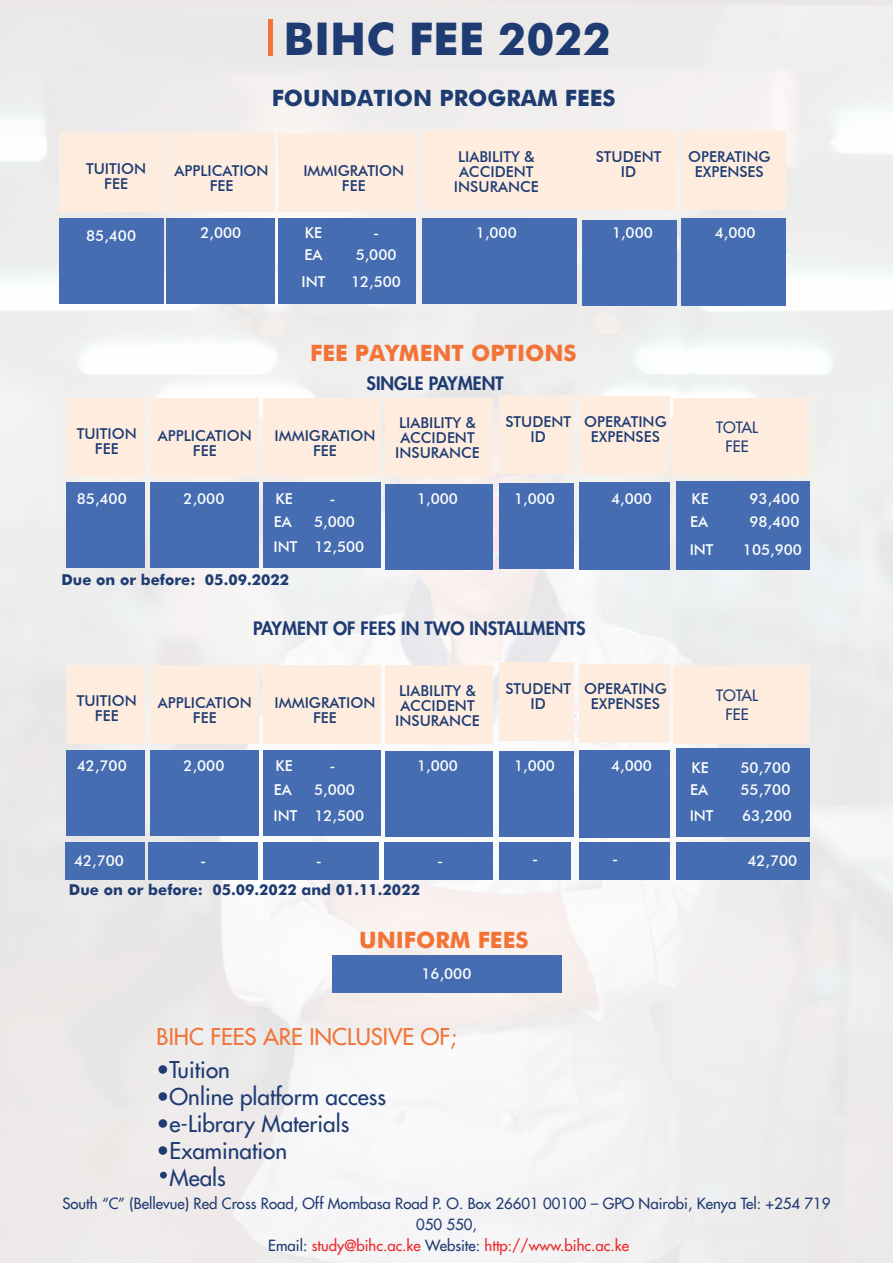
<style>
.page{position:relative;width:893px;height:1263px;background:#fff}
.page>*{position:absolute;margin:0;border:0;box-sizing:border-box;transform-origin:0 0}
.t1{font:700 45px "Futura";color:#1e3b72}
.t2{font:22.5px/27px "Futura LT";color:#1e3b72}
.t3{font:700 22.5px "Futura";color:#f37337}
.t4{font:22.5px "Futura LT";color:#f37337}
.t5{font:700 22.5px "Futura";color:#1e3b72}
.t6{font:800 18px "Futura LT";color:#1e3b72}
.t7{font:15.3px/19px "Futura LT";color:#1e3b72;text-align:center}
.t8{font:500 15px/15px "Futura BT";color:#1e3b72;text-align:center}
.t9{font:500 15px/23.5px "Futura BT";color:#fdfefe}
.t10{font:15px/21px "Futura LT";color:#1e3b72;text-align:center}
.t11{font:700 15px "Futura";color:#1e3b72}
.s1{color:#ed2729}
</style>
<div class="page">
<img style="left:0;top:0;width:893px;height:1263px">
<div style="left:160px;top:1172px;width:7px;height:6px;background:#1e3b72;border-radius:50%"></div>
<div style="left:268px;top:19px;width:5px;height:37px;background:#f37337"></div>
<div style="left:59px;top:133px;width:104px;height:79px;background:#feeddf"></div>
<div style="left:167px;top:133px;width:108px;height:79px;background:#feeddf"></div>
<div style="left:422px;top:132px;width:155px;height:78px;background:#feeddf"></div>
<div style="left:577px;top:132px;width:100px;height:78px;background:#feeddf"></div>
<div style="left:682px;top:132px;width:104px;height:78px;background:#feeddf"></div>
<div style="left:59px;top:218px;width:104px;height:85px;background:#466db1"></div>
<div style="left:167px;top:218px;width:108px;height:85px;background:#466db1"></div>
<div style="left:422px;top:218px;width:155px;height:86px;background:#466db1"></div>
<div style="left:582px;top:220px;width:95px;height:86px;background:#466db1"></div>
<div style="left:682px;top:218px;width:104px;height:88px;background:#466db1"></div>
<div style="left:279px;top:133px;width:137px;height:79px;background:#feeddf"></div>
<div style="left:279px;top:218px;width:137px;height:85px;background:#466db1"></div>
<div style="left:66px;top:398px;width:79px;height:78px;background:#feeddf"></div>
<div style="left:150px;top:398px;width:108px;height:78px;background:#feeddf"></div>
<div style="left:386px;top:398px;width:107px;height:78px;background:#feeddf"></div>
<div style="left:499px;top:395px;width:75px;height:78px;background:#feeddf"></div>
<div style="left:579px;top:396px;width:91px;height:79px;background:#feeddf"></div>
<div style="left:66px;top:482px;width:79px;height:86px;background:#466db1"></div>
<div style="left:150px;top:482px;width:108px;height:86px;background:#466db1"></div>
<div style="left:386px;top:484px;width:107px;height:86px;background:#466db1"></div>
<div style="left:499px;top:483px;width:75px;height:86px;background:#466db1"></div>
<div style="left:579px;top:482px;width:91px;height:88px;background:#466db1"></div>
<div style="left:263px;top:398px;width:118px;height:78px;background:#feeddf"></div>
<div style="left:263px;top:482px;width:118px;height:86px;background:#466db1"></div>
<div style="left:66px;top:842px;width:79px;height:37px;background:#466db1"></div>
<div style="left:148px;top:842px;width:109px;height:37px;background:#466db1"></div>
<div style="left:263px;top:842px;width:230px;height:37px;background:#466db1"></div>
<div style="left:332px;top:955px;width:229px;height:37px;background:#466db1"></div>
<div style="left:499px;top:842px;width:72px;height:37px;background:#466db1"></div>
<div style="left:676px;top:842px;width:134px;height:37px;background:#466db1"></div>
<div style="left:579px;top:842px;width:91px;height:37px;background:#466db1"></div>
<hr style="left:380px;top:839px;width:4px;height:42px;background:#fdfefe">
<div style="left:676px;top:481px;width:134px;height:89px;background:#466db1"></div>
<div style="left:673px;top:398px;width:137px;height:78px;background:#feeddf"></div>
<div style="left:66px;top:665px;width:79px;height:79px;background:#feeddf"></div>
<div style="left:150px;top:665px;width:108px;height:79px;background:#feeddf"></div>
<div style="left:386px;top:665px;width:107px;height:79px;background:#feeddf"></div>
<div style="left:499px;top:663px;width:75px;height:78px;background:#feeddf"></div>
<div style="left:579px;top:664px;width:91px;height:78px;background:#feeddf"></div>
<div style="left:66px;top:750px;width:79px;height:86px;background:#466db1"></div>
<div style="left:150px;top:750px;width:108px;height:86px;background:#466db1"></div>
<div style="left:386px;top:751px;width:107px;height:86px;background:#466db1"></div>
<div style="left:499px;top:751px;width:75px;height:86px;background:#466db1"></div>
<div style="left:579px;top:750px;width:91px;height:87px;background:#466db1"></div>
<div style="left:263px;top:665px;width:118px;height:79px;background:#feeddf"></div>
<div style="left:263px;top:750px;width:118px;height:86px;background:#466db1"></div>
<div style="left:676px;top:748px;width:134px;height:89px;background:#466db1"></div>
<div style="left:673px;top:665px;width:137px;height:79px;background:#feeddf"></div>
<h1 class="t1" style="left:284px;top:6px;width:329px">BIHC FEE 2022</h1>
<h2 class="t5" style="left:272px;top:82px;width:345px">FOUNDATION PROGRAM FEES</h2>
<p class="t8" style="left:86px;top:161px;width:62px">TUITION<br>FEE</p>
<p class="t8" style="left:175px;top:163px;width:96px">APPLICATION<br>FEE</p>
<p class="t9" style="left:86px;top:224px;width:51px">85,400</p>
<p class="t9" style="left:200px;top:220px;width:42px">2,000</p>
<p class="t8" style="left:303px;top:163px;width:102px">IMMIGRATION<br>FEE</p>
<p class="t9" style="left:305px;top:220px;width:19px">KE</p>
<p class="t9" style="left:373px;top:220px;width:8px">-</p>
<p class="t9" style="left:305px;top:243px;width:19px">EA</p>
<p class="t9" style="left:356px;top:243px;width:42px">5,000</p>
<p class="t9" style="left:302px;top:270px;width:25px">INT</p>
<p class="t9" style="left:351px;top:270px;width:51px">12,500</p>
<p class="t8" style="left:454px;top:149px;width:86px">LIABILITY &amp;<br>ACCIDENT<br>INSURANCE</p>
<p class="t8" style="left:596px;top:149px;width:67px">STUDENT<br>ID</p>
<p class="t8" style="left:688px;top:149px;width:84px">OPERATING<br>EXPENSES</p>
<p class="t9" style="left:476px;top:220px;width:42px">1,000</p>
<p class="t9" style="left:612px;top:221px;width:42px">1,000</p>
<p class="t9" style="left:715px;top:220px;width:42px">4,000</p>
<h2 class="t3" style="left:310px;top:337px;width:268px">FEE PAYMENT OPTIONS</h2>
<p class="t6" style="left:367px;top:372px;width:138px">SINGLE PAYMENT</p>
<p class="t8" style="left:77px;top:426px;width:62px">TUITION<br>FEE</p>
<p class="t8" style="left:158px;top:428px;width:96px">APPLICATION<br>FEE</p>
<p class="t9" style="left:77px;top:486px;width:51px">85,400</p>
<p class="t9" style="left:184px;top:486px;width:42px">2,000</p>
<p class="t8" style="left:274px;top:428px;width:102px">IMMIGRATION<br>FEE</p>
<p class="t9" style="left:275px;top:486px;width:19px">KE</p>
<p class="t9" style="left:329px;top:486px;width:8px">-</p>
<p class="t9" style="left:274px;top:510px;width:19px">EA</p>
<p class="t9" style="left:273px;top:509px;width:92px;line-height:24.5px;text-indent:41px">5,000<br>INT 12,500</p>
<p class="t11" style="left:61px;top:569px;width:229px">Due on or before: 05.09.2022</p>
<p class="t8" style="left:395px;top:415px;width:86px">LIABILITY &amp;<br>ACCIDENT<br>INSURANCE</p>
<p class="t8" style="left:505px;top:414px;width:67px">STUDENT<br>ID</p>
<p class="t8" style="left:584px;top:414px;width:84px">OPERATING<br>EXPENSES</p>
<p class="t9" style="left:417px;top:486px;width:42px">1,000</p>
<p class="t9" style="left:514px;top:486px;width:42px">1,000</p>
<p class="t9" style="left:611px;top:486px;width:42px">4,000</p>
<p class="t6" style="left:253px;top:617px;width:334px">PAYMENT OF FEES IN TWO INSTALLMENTS</p>
<p class="t7" style="left:716px;top:418px;width:43px">TOTAL<br>FEE</p>
<p class="t9" style="left:690px;top:486px;width:20px">KE<br>EA</p>
<p class="t9" style="left:690px;top:538px;width:25px">INT</p>
<p class="t9" style="left:750px;top:486px;width:51px">93,400<br>98,400</p>
<p class="t9" style="left:743px;top:538px;width:60px">105,900</p>
<p class="t8" style="left:77px;top:693px;width:62px">TUITION<br>FEE</p>
<p class="t8" style="left:158px;top:695px;width:96px">APPLICATION<br>FEE</p>
<p class="t9" style="left:77px;top:753px;width:51px">42,700</p>
<p class="t9" style="left:184px;top:753px;width:42px">2,000</p>
<p class="t8" style="left:274px;top:695px;width:102px">IMMIGRATION<br>FEE</p>
<p class="t9" style="left:275px;top:753px;width:19px">KE</p>
<p class="t9" style="left:329px;top:753px;width:8px">-</p>
<p class="t9" style="left:274px;top:777px;width:19px">EA</p>
<p class="t9" style="left:314px;top:776px;width:52px;line-height:26.1px">5,000<br>12,500</p>
<p class="t9" style="left:273px;top:803px;width:25px">INT</p>
<p class="t8" style="left:395px;top:683px;width:86px">LIABILITY &amp;<br>ACCIDENT<br>INSURANCE</p>
<p class="t8" style="left:505px;top:681px;width:67px">STUDENT<br>ID</p>
<p class="t8" style="left:584px;top:681px;width:84px">OPERATING<br>EXPENSES</p>
<p class="t7" style="left:716px;top:685px;width:43px">TOTAL<br>FEE</p>
<p class="t9" style="left:417px;top:753px;width:42px">1,000</p>
<p class="t9" style="left:514px;top:753px;width:42px">1,000</p>
<p class="t9" style="left:611px;top:753px;width:42px">4,000</p>
<p class="t9" style="left:741px;top:756px;width:51px;line-height:21.9px">50,700<br>55,700</p>
<p class="t9" style="left:742px;top:803px;width:51px">63,200</p>
<p class="t9" style="left:690px;top:756px;width:20px;line-height:21.9px">KE<br>EA</p>
<p class="t9" style="left:690px;top:803px;width:25px">INT</p>
<p class="t9" style="left:74px;top:849px;width:51px">42,700</p>
<p class="t9" style="left:200px;top:849px;width:8px">-</p>
<p class="t9" style="left:316px;top:849px;width:8px">-</p>
<p class="t9" style="left:437px;top:849px;width:8px">-</p>
<p class="t11" style="left:69px;top:878px;width:353px">Due on or before: 05.09.2022 and 01.11.2022</p>
<p class="t9" style="left:532px;top:847px;width:8px">-</p>
<p class="t9" style="left:612px;top:847px;width:8px">-</p>
<p class="t9" style="left:747px;top:849px;width:51px">42,700</p>
<h2 class="t3" style="left:359px;top:923px;width:171px">UNIFORM FEES</h2>
<p class="t9" style="left:422px;top:962px;width:51px">16,000</p>
<h2 class="t4" style="left:157px;top:1022px;width:301px">BIHC FEES ARE INCLUSIVE OF;</h2>
<h2 class="t2" style="left:157px;top:1056px;width:75px">•Tuition</h2>
<h2 class="t2" style="left:157px;top:1083px;width:231px">•Online platform access</h2>
<h2 class="t2" style="left:157px;top:1110px;width:194px">•e-Library Materials</h2>
<h2 class="t2" style="left:170px;top:1137px;width:119px;text-indent:-13px">•Examination<br>Meals</h2>
<p class="t10" style="left:62px;top:1193px;width:769px">South “C” (Bellevue) Red Cross Road, Off Mombasa Road P. O. Box 26601 00100 – GPO Nairobi, Kenya Tel: +254 719<br>050 550,<br>Email: <span class="s1">study@bihc.ac.ke</span> Website: <span class="s1">http://www.bihc.ac.ke</span></p>
</div>
